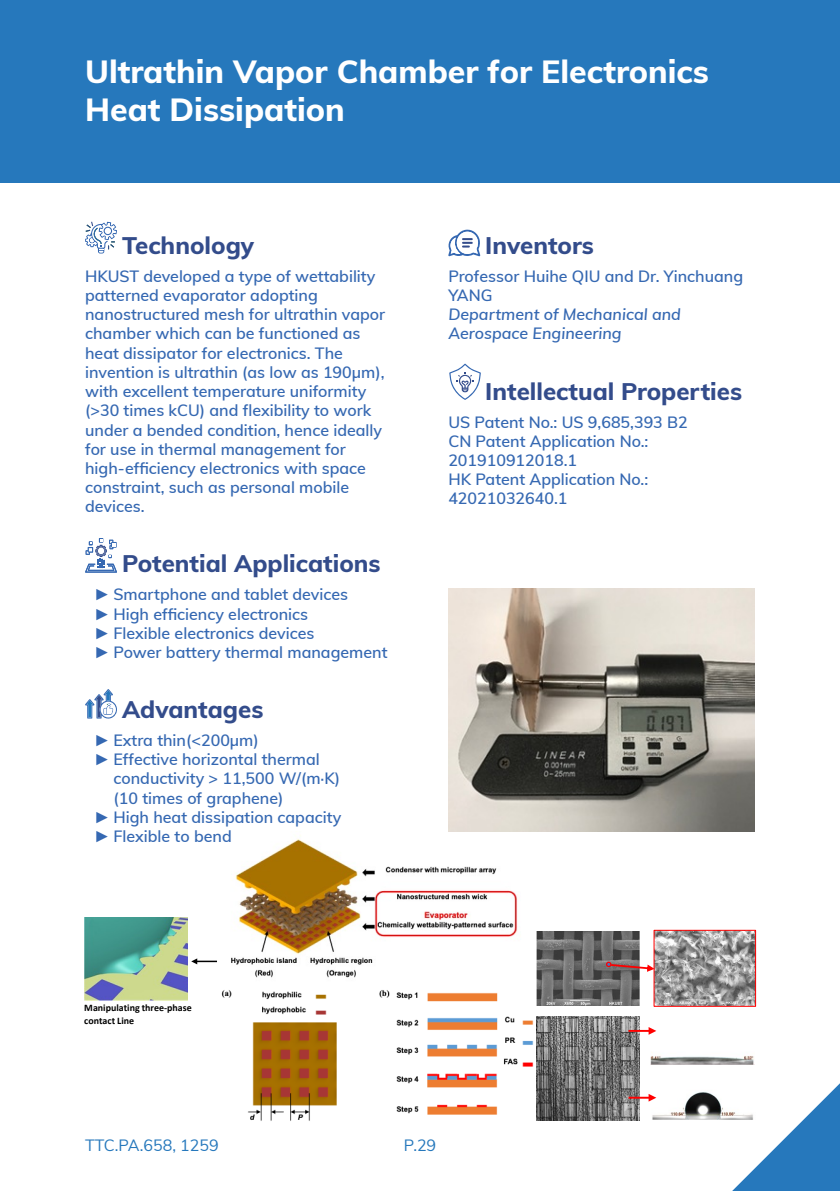
<style>
.page{position:relative;width:840px;height:1191px;background:#fff}
.page>*{position:absolute;margin:0;border:0;box-sizing:border-box;transform-origin:0 0}
.t1{font:800 32px/38.4px "Muli";color:#fff}
.t2{font:800 24px "Muli";color:#334c8b}
.t3{font:600 16px/19.2px "Muli";color:#3568b2}
.t4{font:italic 600 16px/19.2px "Muli";color:#3568b2}
.t5{font:16px "Muli";color:#2678bc}
.t6{font:700 10px/12.4px "Calibri";color:#000}
.s1{font-family:"Arial Narrow";font-weight:400}
</style>
<div class="page">
<svg style="left:731px;top:1084px;width:108px;height:107px"></svg>
<div style="left:0;top:0;width:839px;height:182px;background:#2678bc"></div>
<svg style="left:85px;top:222px;width:32px;height:31px"></svg>
<svg style="left:85px;top:538px;width:32px;height:34px"></svg>
<svg style="left:85px;top:689px;width:32px;height:30px"></svg>
<svg style="left:448px;top:229px;width:32px;height:27px"></svg>
<svg style="left:449px;top:363px;width:32px;height:37px"></svg>
<img style="left:85px;top:917px;width:102px;height:83px">
<img style="left:221px;top:990px;width:320px;height:131px">
<img style="left:231px;top:835px;width:287px;height:143px">
<img style="left:536px;top:1016px;width:103px;height:104px">
<img style="left:652px;top:1084px;width:102px;height:35px">
<img style="left:650px;top:1030px;width:104px;height:34px">
<img style="left:536px;top:931px;width:103px;height:75px">
<img style="left:655px;top:932px;width:98px;height:72px">
<div style="left:653px;top:930px;width:102px;height:76px;border:1px solid #f00"></div>
<svg style="left:605px;top:961px;width:49px;height:10px"></svg>
<svg style="left:628px;top:1027px;width:28px;height:7px"></svg>
<svg style="left:628px;top:1093px;width:28px;height:8px"></svg>
<svg style="left:191px;top:958px;width:26px;height:6px"></svg>
<img style="left:448px;top:588px;width:306px;height:244px">
<h1 class="t1" style="left:85px;top:50px;width:625px">Ultrathin Vapor Chamber for Electronics<br>Heat Dissipation</h1>
<h2 class="t2" style="left:122px;top:228px;width:133px">Technology</h2>
<p class="t3" style="left:85px;top:266px;width:301px">HKUST developed a type of wettability patterned evaporator adopting nanostructured mesh for ultrathin vapor chamber which can be functioned as heat dissipator for electronics. The invention is ultrathin (as low as 190µm), with excellent temperature uniformity (&gt;30 times kCU) and flexibility to work under a bended condition, hence ideally for use in thermal management for high-efficiency electronics with space constraint, such as personal mobile devices.</p>
<h2 class="t2" style="left:122px;top:546px;width:260px">Potential Applications</h2>
<p class="t3" style="left:96px;top:584px;width:292px"><span class="s1">►</span>Smartphone and tablet devices <span class="s1">►</span>High efficiency electronics<br><span class="s1">►</span>Flexible electronics devices<br><span class="s1">►</span>Power battery thermal management</p>
<h2 class="t2" style="left:122px;top:692px;width:143px">Advantages</h2>
<p class="t3" style="left:96px;top:730px;width:164px"><span class="s1">►</span>Extra thin(&lt;200µm)</p>
<p class="t3" style="left:96px;top:749px;width:225px"><span class="s1">►</span>Effective horizontal thermal</p>
<p class="t3" style="left:113px;top:768px;width:228px">conductivity &gt; 11,500 W/(m·K)</p>
<p class="t3" style="left:113px;top:787px;width:171px">(10 times of graphene)</p>
<p class="t3" style="left:96px;top:806px;width:246px"><span class="s1">►</span>High heat dissipation capacity</p>
<p class="t3" style="left:96px;top:826px;width:137px"><span class="s1">►</span>Flexible to bend</p>
<h2 class="t2" style="left:485px;top:228px;width:110px">Inventors</h2>
<p class="t3" style="left:448px;top:266px;width:296px">Professor Huihe QIU and Dr. Yinchuang<br>YANG</p>
<p class="t4" style="left:448px;top:304px;width:234px">Department of Mechanical and<br>Aerospace Engineering</p>
<h2 class="t2" style="left:485px;top:373px;width:258px">Intellectual Properties</h2>
<p class="t3" style="left:448px;top:411px;width:241px">US Patent No.: US 9,685,393 B2<br>CN Patent Application No.:<br>201910912018.1<br>HK Patent Application No.:<br>42021032640.1</p>
<p class="t6" style="left:84px;top:1001px;width:109px">Manipulating three-phase contact Line</p>
<p class="t5" style="left:85px;top:1133px;width:135px">TTC.PA.658, 1259</p>
<p class="t5" style="left:403px;top:1133px;width:34px">P.29</p>
</div>
